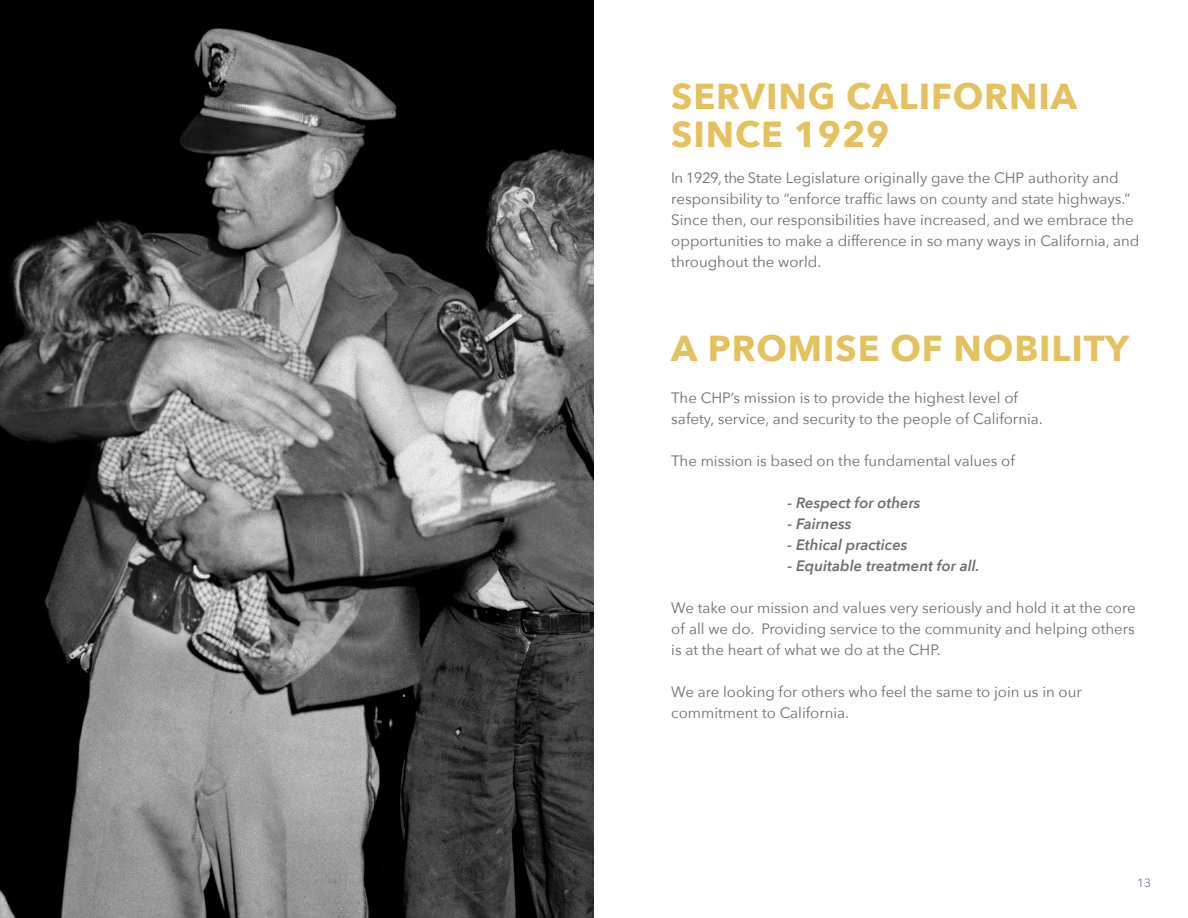
<style>
.page{position:relative;width:1188px;height:918px;background:#fff}
.page>*{position:absolute;margin:0;border:0;box-sizing:border-box;transform-origin:0 0}
.t1{font:700 36px/37.5px "Avenir Next";letter-spacing:.025em;color:#e4c15e}
.Main_text{font:15px/21px "Avenir Next";color:#6c6d70}
.Main_text-2{font:italic 600 15px "Avenir Next";color:#6c6d70}
.Main_text-3{font:12px "Avenir Next";color:#6f7e9f}
</style>
<div class="page">
<img style="left:0;top:0;width:594px;height:918px">
<p class="t1" style="left:671px;top:78px;width:407px">SERVING CALIFORNIA<br>SINCE 1929</p>
<p class="Main_text" style="left:671px;top:167px;width:470px">In 1929, the State Legislature originally gave the CHP authority and responsibility to “enforce traffic laws on county and state highways.” Since then, our responsibilities have increased, and we embrace the opportunities to make a difference in so many ways in California, and throughout the world.</p>
<p class="t1" style="left:671px;top:329px;width:459px">A PROMISE OF NOBILITY</p>
<p class="Main_text" style="left:671px;top:387px;width:373px">The CHP’s mission is to provide the highest level of safety, service, and security to the people of California.</p>
<p class="Main_text" style="left:671px;top:450px;width:345px">The mission is based on the fundamental values of</p>
<p class="Main_text-2" style="left:788px;top:490px;width:134px">- Respect for others</p>
<p class="Main_text-2" style="left:788px;top:511px;width:65px">- Fairness</p>
<p class="Main_text-2" style="left:788px;top:532px;width:121px">- Ethical practices</p>
<p class="Main_text-2" style="left:788px;top:553px;width:194px">- Equitable treatment for all.</p>
<p class="Main_text" style="left:671px;top:597px;width:466px;text-align:justify">We take our mission and values very seriously and hold it at the core of all we do. Providing service to the community and helping others is at the heart of what we do at the CHP.</p>
<p class="Main_text" style="left:671px;top:681px;width:412px">We are looking for others who feel the same to join us in our commitment to California.</p>
<p class="Main_text-3" style="left:1137px;top:872px;width:15px">13</p>
</div>
